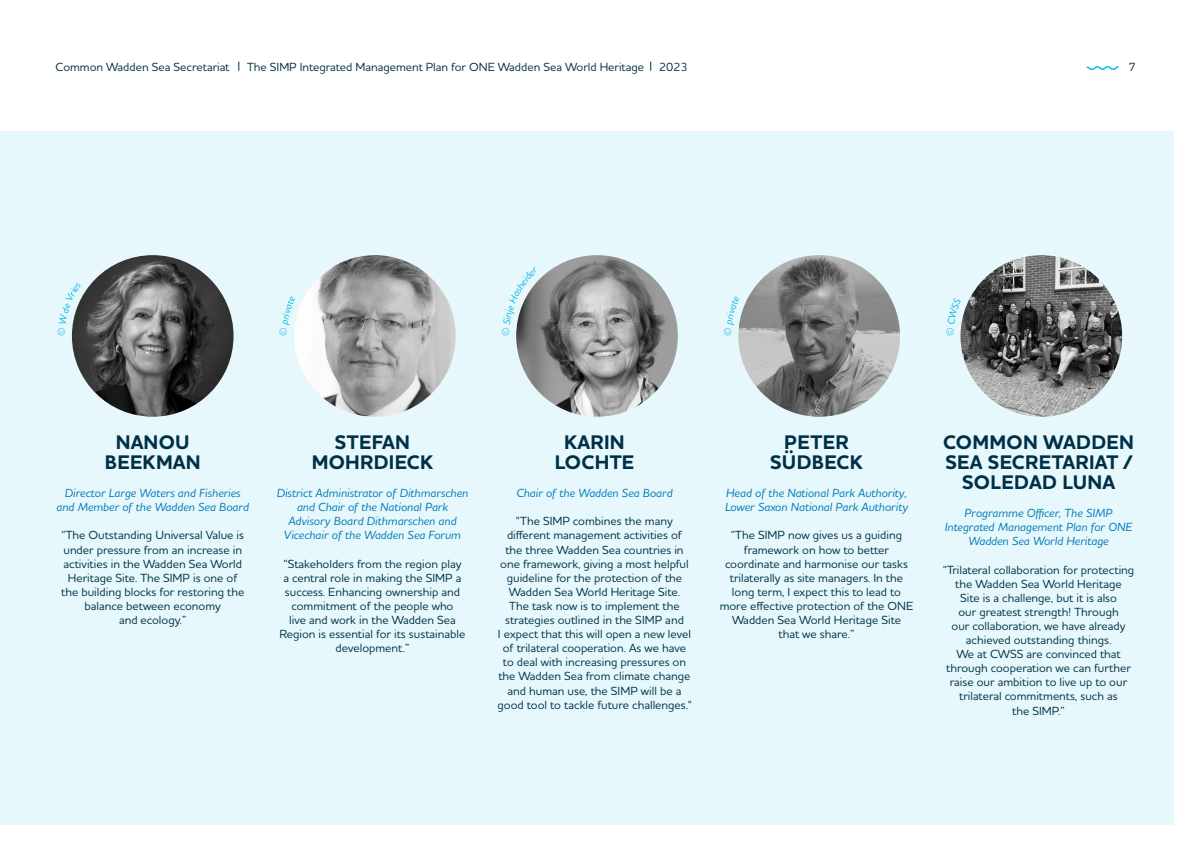
<style>
.page{position:relative;width:1191px;height:842px;background:#fff}
.page>*{position:absolute;margin:0;border:0;box-sizing:border-box;transform-origin:0 0}
.t1{font:700 20px/20px "Houschka Pro";letter-spacing:.015em;color:#003047;text-align:center}
.t2{font:500 12px/14.1px "Houschka Pro";color:#003047;text-align:center}
.t3{font:italic 500 12px/14.1px "Houschka Pro";color:#0078b6;text-align:center}
</style>
<div class="page">
<div style="left:0;top:132px;width:1174px;height:693px;background:#e6f8fc"></div>
<img style="left:72px;top:255px;width:161px;height:162px;border-radius:81px">
<img style="left:294px;top:255px;width:162px;height:162px;border-radius:81px">
<img style="left:516px;top:255px;width:162px;height:162px;border-radius:81px">
<img style="left:738px;top:255px;width:162px;height:162px;border-radius:81px">
<img style="left:960px;top:255px;width:162px;height:162px;border-radius:81px">
<svg style="left:1086px;top:66px;width:33px;height:4px"></svg>
<svg style="left:71px;top:299px;width:10px;height:37px"></svg>
<svg style="left:516px;top:281px;width:22px;height:55px"></svg>
<p class="t2" style="left:55px;top:59px;width:176px">Common Wadden Sea Secretariat</p>
<p class="t2" style="left:247px;top:59px;width:442px">The SIMP Integrated Management Plan for ONE Wadden Sea World Heritage 2023</p>
<p class="t2" style="left:1128px;top:59px;width:9px">7</p>
<h1 class="t1" style="left:105px;top:432px;width:98px">NANOU<br>BEEKMAN</h1>
<p class="t3" style="left:56px;top:486px;width:194px">Director Large Waters and Fisheries and Member of the Wadden Sea Board</p>
<p class="t2" style="left:61px;top:528px;width:185px">“The Outstanding Universal Value is under pressure from an increase in activities in the Wadden Sea World<br>Heritage Site. The SIMP is one of the building blocks for restoring the balance between economy<br>and ecology.”</p>
<h1 class="t1" style="left:312px;top:432px;width:123px">STEFAN<br>MOHRDIECK</h1>
<p class="t3" style="left:277px;top:486px;width:193px">District Administrator of Dithmarschen and Chair of the National Park Advisory Board Dithmarschen and Vicechair of the Wadden Sea Forum</p>
<p class="t2" style="left:279px;top:556px;width:187px">“Stakeholders from the region play a central role in making the SIMP a success. Enhancing ownership and commitment of the people who<br>live and work in the Wadden Sea<br>Region is essential for its sustainable development.”</p>
<h1 class="t1" style="left:555px;top:432px;width:81px">KARIN<br>LOCHTE</h1>
<p class="t3" style="left:516px;top:486px;width:158px">Chair of the Wadden Sea Board</p>
<p class="t2" style="left:497px;top:514px;width:195px">"The SIMP combines the many different management activities of the three Wadden Sea countries in one framework, giving a most helpful guideline for the protection of the Wadden Sea World Heritage Site.<br>The task now is to implement the strategies outlined in the SIMP and<br>I expect that this will open a new level of trilateral cooperation. As we have to deal with increasing pressures on the Wadden Sea from climate change and human use, the SIMP will be a good tool to tackle future challenges."</p>
<h1 class="t1" style="left:770px;top:432px;width:94px">PETER<br>SÜDBECK</h1>
<p class="t3" style="left:725px;top:486px;width:184px;text-align:left">Head of the National Park Authority,<br>Lower Saxon National Park Authority</p>
<p class="t2" style="left:719px;top:528px;width:195px">“The SIMP now gives us a guiding framework on how to better coordinate and harmonise our tasks trilaterally as site managers. In the long term, I expect this to lead to more effective protection of the ONE<br>Wadden Sea World Heritage Site<br>that we share.”</p>
<h1 class="t1" style="left:943px;top:432px;width:192px">COMMON WADDEN<br>SEA SECRETARIAT /<br>SOLEDAD LUNA</h1>
<p class="t3" style="left:944px;top:506px;width:189px">Programme Officer, The SIMP<br>Integrated Management Plan for ONE<br>Wadden Sea World Heritage</p>
<p class="t2" style="left:942px;top:562px;width:193px">“Trilateral collaboration for protecting the Wadden Sea World Heritage<br>Site is a challenge, but it is also<br>our greatest strength! Through<br>our collaboration, we have already achieved outstanding things.<br>We at CWSS are convinced that through cooperation we can further raise our ambition to live up to our trilateral commitments, such as<br>the SIMP.”</p>
</div>
